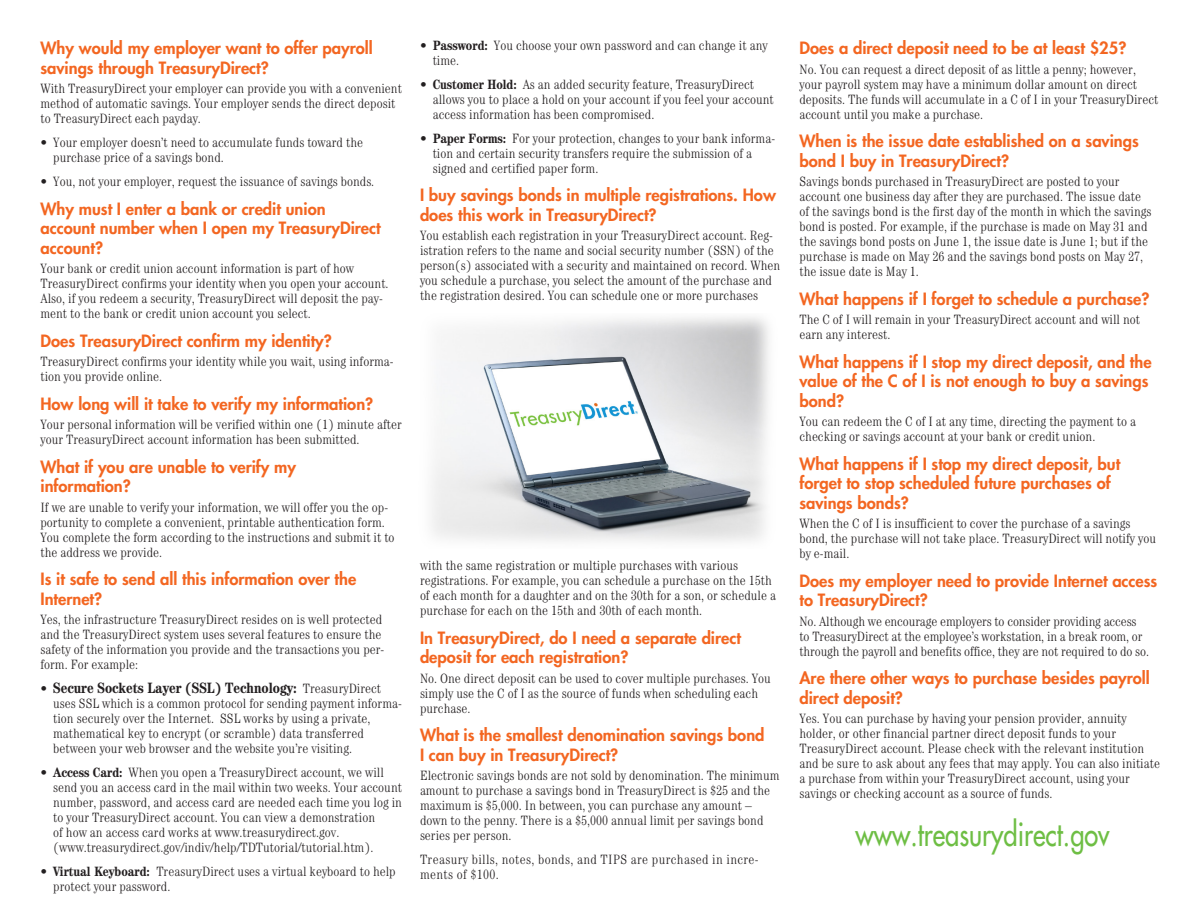
<style>
.page{position:relative;width:1188px;height:918px;background:#fff}
.page>*{position:absolute;margin:0;border:0;box-sizing:border-box;transform-origin:0 0}
.t1{font:500 31.8px "Futura Std";color:#6ebe44;scale:.8 1}
.Subhead_Orange{font:800 16.5px/19.5px "Futura Std";color:#f36621}
.body_text{font:700 condensed 15px "Century Std";color:#231f20}
.body_text-2{font:300 condensed 13.5px/15px "Century Std";color:#231f20}
.body_text-3{font:300 condensed 13.5px/15px "Century Std";letter-spacing:.025em;color:#231f20}
.s1{font-weight:300;font-size:13.5px}
.s2{font-weight:700}
</style>
<div class="page">
<img style="left:432px;top:317px;width:337px;height:225px">
<p class="Subhead_Orange" style="left:40px;top:38px;width:334px">Why would my employer want to offer payroll savings through TreasuryDirect?</p>
<p class="body_text-2" style="left:40px;top:81px;width:363px">With TreasuryDirect your employer can provide you with a convenient method of automatic savings. Your employer sends the direct deposit to TreasuryDirect each payday.</p>
<p class="body_text-2" style="left:53px;top:135px;width:311px;text-indent:-13px">• Your employer doesn’t need to accumulate funds toward the purchase price of a savings bond.</p>
<p class="body_text-2" style="left:40px;top:174px;width:335px">• You, not your employer, request the issuance of savings bonds.</p>
<p class="Subhead_Orange" style="left:40px;top:199px;width:342px">Why must I enter a bank or credit union account number when I open my TreasuryDirect account?</p>
<p class="body_text-2" style="left:40px;top:261px;width:350px">Your bank or credit union account information is part of how TreasuryDirect confirms your identity when you open your account.<br>Also, if you redeem a security, TreasuryDirect will deposit the pay&shy;ment to the bank or credit union account you select.</p>
<p class="Subhead_Orange" style="left:40px;top:331px;width:293px">Does TreasuryDirect confirm my identity?</p>
<p class="body_text-2" style="left:40px;top:354px;width:355px">TreasuryDirect confirms your identity while you wait, using informa&shy;tion you provide online.</p>
<p class="Subhead_Orange" style="left:40px;top:394px;width:334px">How long will it take to verify my information?</p>
<p class="body_text-2" style="left:40px;top:417px;width:363px">Your personal information will be verified within one (1) minute after your TreasuryDirect account information has been submitted.</p>
<p class="Subhead_Orange" style="left:40px;top:457px;width:257px">What if you are unable to verify my information?</p>
<p class="body_text-2" style="left:40px;top:499px;width:356px">If we are unable to verify your information, we will offer you the op&shy;portunity to complete a convenient, printable authentication form.<br>You complete the form according to the instructions and submit it to the address we provide.</p>
<p class="Subhead_Orange" style="left:40px;top:569px;width:317px">Is it safe to send all this information over the<br>Internet?</p>
<p class="body_text-2" style="left:40px;top:612px;width:345px">Yes, the infrastructure TreasuryDirect resides on is well protected and the TreasuryDirect system uses several features to ensure the safety of the information you provide and the transactions you per&shy;form. For example:</p>
<p class="body_text" style="left:40px;top:679px;width:342px"><span class="s1">•</span> Secure Sockets Layer (SSL) Technology: <span class="s1">TreasuryDirect</span></p>
<p class="body_text-2" style="left:53px;top:696px;width:350px">uses SSL which is a common protocol for sending payment informa&shy;tion securely over the Internet. SSL works by using a private, mathematical key to encrypt (or scramble) data transferred between your web browser and the website you’re visiting.</p>
<p class="body_text-2" style="left:53px;top:765px;width:350px;text-indent:-13px">• <span class="s2">Access Card:</span> When you open a TreasuryDirect account, we will send you an access card in the mail within two weeks. Your account number, password, and access card are needed each time you log in to your TreasuryDirect account. You can view a demonstration<br>of how an access card works at www.treasurydirect.gov. (www.treasurydirect.gov/indiv/help/TDTutorial/tutorial.htm).</p>
<p class="body_text-2" style="left:53px;top:864px;width:344px;text-indent:-13px">• <span class="s2">Virtual Keyboard:</span> TreasuryDirect uses a virtual keyboard to help protect your password.</p>
<p class="body_text-2" style="left:433px;top:38px;width:336px;text-indent:-13px">• <span class="s2">Password:</span> You choose your own password and can change it any time.</p>
<p class="body_text-2" style="left:433px;top:76px;width:343px;text-indent:-13px">• <span class="s2">Customer Hold:</span> As an added security feature, TreasuryDirect allows you to place a hold on your account if you feel your account access information has been compromised.</p>
<p class="body_text-2" style="left:433px;top:130px;width:344px;text-indent:-13px">• <span class="s2">Paper Forms:</span> For your protection, changes to your bank informa&shy;tion and certain security transfers require the submission of a signed and certified paper form.</p>
<p class="Subhead_Orange" style="left:420px;top:185px;width:357px">I buy savings bonds in multiple registrations. How does this work in TreasuryDirect?</p>
<p class="body_text-2" style="left:420px;top:228px;width:362px">You establish each registration in your TreasuryDirect account. Reg&shy;istration refers to the name and social security number (SSN) of the person(s) associated with a security and maintained on record. When you schedule a purchase, you select the amount of the purchase and the registration desired. You can schedule one or more purchases</p>
<p class="body_text-2" style="left:420px;top:558px;width:358px">with the same registration or multiple purchases with various registrations. For example, you can schedule a purchase on the 15th of each month for a daughter and on the 30th for a son, or schedule a purchase for each on the 15th and 30th of each month.</p>
<p class="Subhead_Orange" style="left:420px;top:628px;width:322px">In TreasuryDirect, do I need a separate direct deposit for each registration?</p>
<p class="body_text-2" style="left:420px;top:670px;width:353px">No. One direct deposit can be used to cover multiple purchases. You simply use the C of I as the source of funds when scheduling each purchase.</p>
<p class="Subhead_Orange" style="left:420px;top:725px;width:346px">What is the smallest denomination savings bond<br>I can buy in TreasuryDirect?</p>
<p class="body_text-2" style="left:420px;top:768px;width:361px">Electronic savings bonds are not sold by denomination. The minimum amount to purchase a savings bond in TreasuryDirect is $25 and the maximum is $5,000. In between, you can purchase any amount – down to the penny. There is a $5,000 annual limit per savings bond series per person.</p>
<p class="body_text-3" style="left:420px;top:852px;width:340px">Treasury bills, notes, bonds, and TIPS are purchased in incre&shy;ments of $100.</p>
<p class="Subhead_Orange" style="left:800px;top:38px;width:328px">Does a direct deposit need to be at least $25?</p>
<p class="body_text-2" style="left:800px;top:61px;width:360px">No. You can request a direct deposit of as little a penny; however, your payroll system may have a minimum dollar amount on direct deposits. The funds will accumulate in a C of I in your TreasuryDirect account until you make a purchase.</p>
<p class="Subhead_Orange" style="left:800px;top:131px;width:341px">When is the issue date established on a savings bond I buy in TreasuryDirect?</p>
<p class="body_text-2" style="left:800px;top:174px;width:354px">Savings bonds purchased in TreasuryDirect are posted to your account one business day after they are purchased. The issue date of the savings bond is the first day of the month in which the savings bond is posted. For example, if the purchase is made on May 31 and the savings bond posts on June 1, the issue date is June 1; but if the purchase is made on May 26 and the savings bond posts on May 27, the issue date is May 1.</p>
<p class="Subhead_Orange" style="left:800px;top:289px;width:351px">What happens if I forget to schedule a purchase?</p>
<p class="body_text-2" style="left:800px;top:312px;width:342px">The C of I will remain in your TreasuryDirect account and will not earn any interest.</p>
<p class="Subhead_Orange" style="left:800px;top:352px;width:354px">What happens if I stop my direct deposit, and the value of the C of I is not enough to buy a savings bond?</p>
<p class="body_text-2" style="left:800px;top:414px;width:338px">You can redeem the C of I at any time, directing the payment to a checking or savings account at your bank or credit union.</p>
<p class="Subhead_Orange" style="left:800px;top:454px;width:322px">What happens if I stop my direct deposit, but forget to stop scheduled future purchases of savings bonds?</p>
<p class="body_text-2" style="left:800px;top:516px;width:358px">When the C of I is insufficient to cover the purchase of a savings bond, the purchase will not take place. TreasuryDirect will notify you by e-mail.</p>
<p class="Subhead_Orange" style="left:800px;top:571px;width:359px">Does my employer need to provide Internet access to TreasuryDirect?</p>
<p class="body_text-2" style="left:800px;top:613px;width:351px">No. Although we encourage employers to consider providing access to TreasuryDirect at the employee’s workstation, in a break room, or through the payroll and benefits office, they are not required to do so.</p>
<p class="Subhead_Orange" style="left:800px;top:668px;width:352px">Are there other ways to purchase besides payroll direct deposit?</p>
<p class="body_text-2" style="left:800px;top:711px;width:362px">Yes. You can purchase by having your pension provider, annuity holder, or other financial partner direct deposit funds to your TreasuryDirect account. Please check with the relevant institution and be sure to ask about any fees that may apply. You can also initiate a purchase from within your TreasuryDirect account, using your savings or checking account as a source of funds.</p>
<p class="t1" style="left:855px;top:814px;width:319px">www.treasurydirect.gov</p>
</div>
